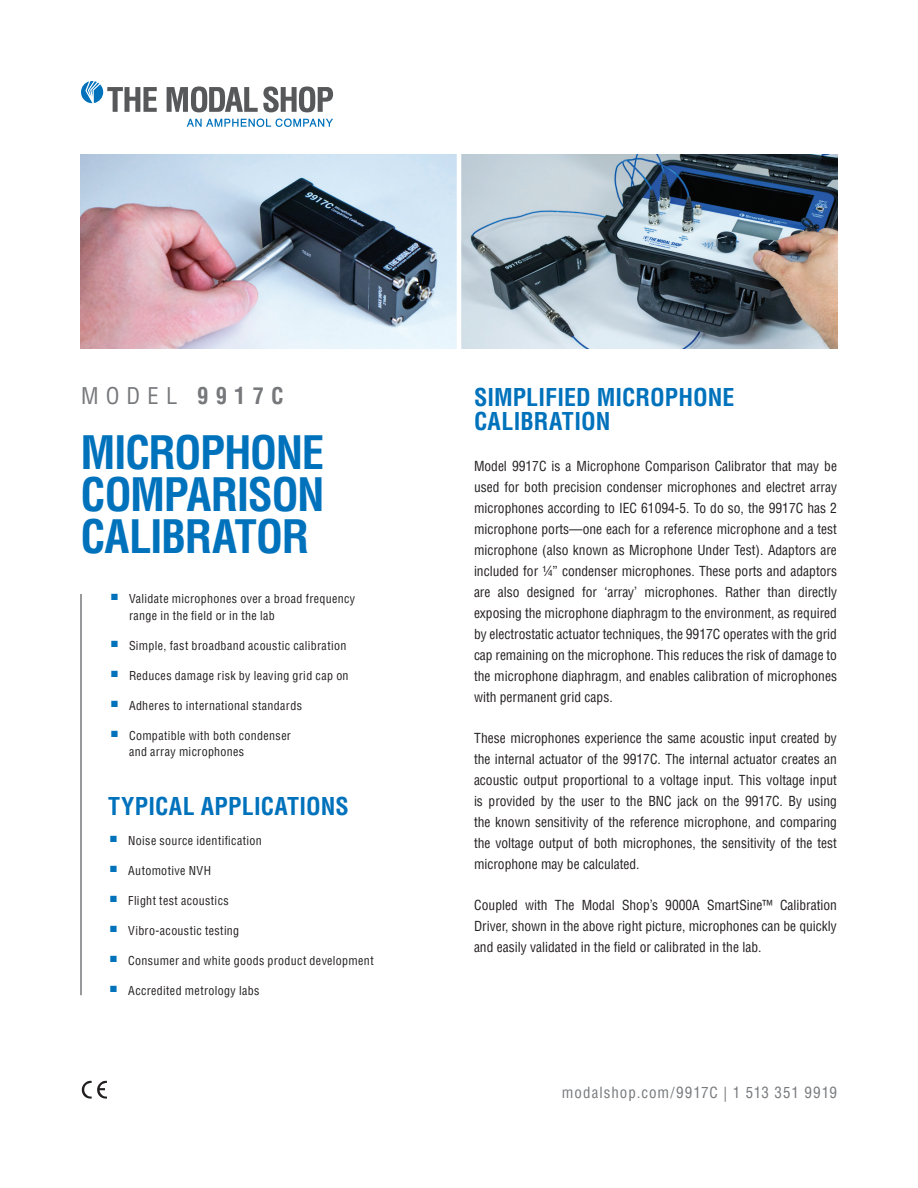
<style>
.page{position:relative;width:918px;height:1188px;background:#fff}
.page>*{position:absolute;margin:0;border:0;box-sizing:border-box;transform-origin:0 0}
.t1{font:700 condensed 45px/42px "Helvetica LT Pro";letter-spacing:-.035em;color:#0072bc;text-align:justify}
.t2{font:700 condensed 24px/24px "Helvetica LT Pro";color:#0072bc}
.t3{font:condensed 22.5px "Helvetica LT Pro";letter-spacing:.32em;color:#76787b}
.t4{font:condensed 15px "Helvetica LT Pro";letter-spacing:.065em;color:#76787b}
.t5{font:condensed 13.5px/21px "Helvetica LT Pro";color:#231f20;text-align:justify}
.t6{font:condensed 12px/16.5px "Helvetica LT Pro";letter-spacing:.03em;color:#231f20}
.s1{font-weight:700}
</style>
<div class="page">
<svg style="left:81px;top:1081px;width:26px;height:18px"></svg>
<img style="left:81px;top:154px;width:756px;height:194px">
<hr style="left:457px;top:147px;width:4px;height:215px;background:#fff">
<svg style="left:187px;top:119px;width:146px;height:8px"></svg>
<svg style="left:167px;top:86px;width:166px;height:26px"></svg>
<svg style="left:81px;top:81px;width:76px;height:31px"></svg>
<hr style="left:80px;top:594px;width:2px;height:401px;background:#76787b">
<h3 class="t3" style="left:81px;top:382px;width:204px">MODEL <span class="s1">9917C</span></h3>
<h2 class="t2" style="left:474px;top:384px;width:262px">SIMPLIFIED MICROPHONE<br>CALIBRATION</h2>
<p class="t5" style="left:474px;top:455px;width:365px">Model 9917C is a Microphone Comparison Calibrator that may be used for both precision condenser microphones and electret array microphones according to IEC 61094-5. To do so, the 9917C has 2 microphone ports—one each for a reference microphone and a test microphone (also known as Microphone Under Test). Adaptors are included for ¼” condenser microphones. These ports and adaptors are also designed for ‘array’ microphones. Rather than directly exposing the microphone diaphragm to the environment, as required by electrostatic actuator techniques, the 9917C operates with the grid cap remaining on the microphone. This reduces the risk of damage to the microphone diaphragm, and enables calibration of microphones with permanent grid caps.</p>
<p class="t5" style="left:474px;top:728px;width:365px">These microphones experience the same acoustic input created by the internal actuator of the 9917C. The internal actuator creates an acoustic output proportional to a voltage input. This voltage input is provided by the user to the BNC jack on the 9917C. By using the known sensitivity of the reference microphone, and comparing the voltage output of both microphones, the sensitivity of the test microphone may be calculated.</p>
<p class="t5" style="left:474px;top:895px;width:365px">Coupled with The Modal Shop’s 9000A SmartSine™ Calibration Driver, shown in the above right picture, microphones can be quickly and easily validated in the field or calibrated in the lab.</p>
<h1 class="t1" style="left:81px;top:430px;width:246px">MICROPHONE COMPARISON CALIBRATOR</h1>
<p class="t6" style="left:129px;top:591px;width:228px;text-indent:-18px"><sup>■</sup> Validate microphones over a broad frequency range in the field or in the lab</p>
<p class="t6" style="left:111px;top:637px;width:237px"><sup>■</sup> Simple, fast broadband acoustic calibration</p>
<p class="t6" style="left:111px;top:667px;width:239px"><sup>■</sup> Reduces damage risk by leaving grid cap on</p>
<p class="t6" style="left:111px;top:697px;width:193px"><sup>■</sup> Adheres to international standards</p>
<p class="t6" style="left:129px;top:727px;width:163px;text-indent:-18px"><sup>■</sup> Compatible with both condenser and array microphones</p>
<h2 class="t2" style="left:108px;top:794px;width:242px">TYPICAL APPLICATIONS</h2>
<p class="t6" style="left:110px;top:833px;width:153px"><sup>■</sup> Noise source identification</p>
<p class="t6" style="left:110px;top:863px;width:102px"><sup>■</sup> Automotive NVH</p>
<p class="t6" style="left:110px;top:893px;width:120px"><sup>■</sup> Flight test acoustics</p>
<p class="t6" style="left:110px;top:923px;width:131px"><sup>■</sup> Vibro-acoustic testing</p>
<p class="t6" style="left:110px;top:953px;width:265px"><sup>■</sup> Consumer and white goods product development</p>
<p class="t6" style="left:110px;top:983px;width:151px"><sup>■</sup> Accredited metrology labs</p>
<p class="t4" style="left:562px;top:1083px;width:277px">modalshop.com/9917C | 1 513 351 9919</p>
</div>
